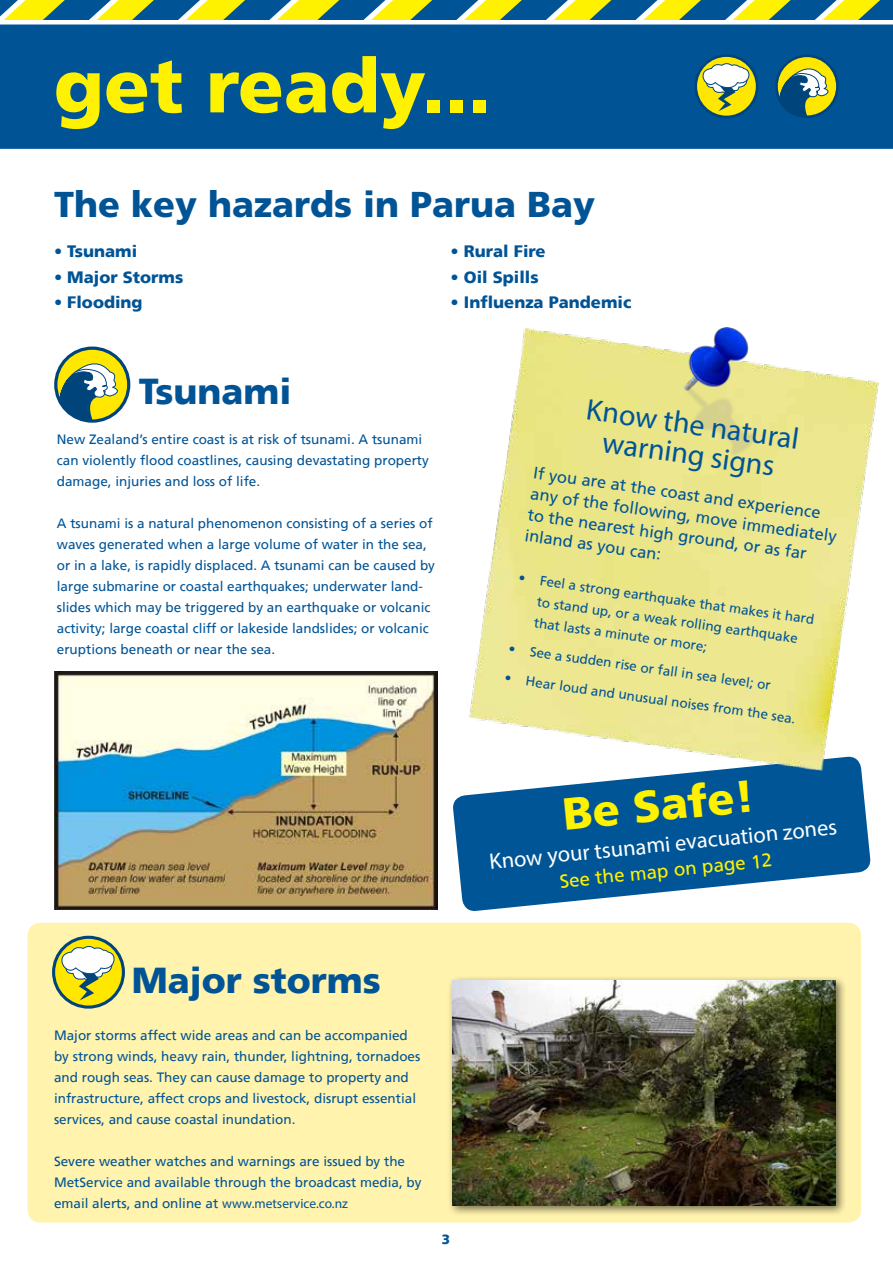
<style>
.page{position:relative;width:893px;height:1263px;background:#fff}
.page>*{position:absolute;margin:0;border:0;box-sizing:border-box;transform-origin:0 0}
.t1{font:900 75px "Frutiger";color:#fff200}
.t2{font:900 44.7px "Frutiger";color:#fff200}
.t3{font:900 36px "Frutiger Maori";color:#005496}
.t4{font:900 36px "Frutiger";color:#005496}
.t5{font:30px/30px "Myriad Pro";color:#005496;text-align:center}
.t6{font:22.5px "Myriad Pro";color:#fff}
.t7{font:18.9px "Frutiger";color:#fff200}
.t8{font:16.5px/21px "Frutiger";color:#005496}
.t9{font:900 16.5px "Frutiger";color:#005496}
.t10{font:13.5px/21px "Frutiger";color:#005496}
.t11{font:900 13.5px "Frutiger";color:#005496}
.s1{font-family:"Myriad Pro"}
</style>
<div class="page">
<svg style="left:0;top:0;width:893px;height:20px;background:#7fa360"></svg>
<div style="left:0;top:24px;width:893px;height:125px;background:#005496"></div>
<svg style="left:453px;top:772px;width:418px;height:139px;fill:#005596"></svg>
<svg style="left:56px;top:348px;width:73px;height:73px"></svg>
<svg style="left:59px;top:361px;width:60px;height:60px"></svg>
<div style="left:54px;top:346px;width:76px;height:77px;border:3px solid #00447c;border-radius:50%"></div>
<img style="left:469px;top:328px;width:410px;height:444px">
<img style="left:680px;top:327px;width:85px;height:128px">
<img style="left:54px;top:672px;width:383px;height:238px">
<svg style="left:696px;top:56px;width:61px;height:61px"></svg>
<div style="left:694px;top:54px;width:64px;height:64px;border:3px solid #00447c;border-radius:50%"></div>
<svg style="left:695px;top:63px;width:58px;height:48px"></svg>
<svg style="left:776px;top:56px;width:61px;height:61px"></svg>
<svg style="left:779px;top:67px;width:51px;height:50px;background:#7f9a6b"></svg>
<div style="left:775px;top:54px;width:64px;height:64px;border:3px solid #00447c;border-radius:50%"></div>
<div style="left:28px;top:923px;width:833px;height:299px;background:#fff3ad;border-radius:13px"></div>
<svg style="left:54px;top:937px;width:69px;height:70px"></svg>
<div style="left:52px;top:936px;width:73px;height:73px;border:3px solid #00447c;border-radius:50%"></div>
<svg style="left:53px;top:946px;width:66px;height:54px;background:#d0d16f"></svg>
<div style="left:447px;top:975px;width:400px;height:242px;background:#000;opacity:.55"></div>
<img style="left:452px;top:980px;width:384px;height:225px">
<h1 class="t1" style="left:54px;top:41px;width:438px">get ready...</h1>
<h3 class="t3" style="left:54px;top:183px;width:543px">The key hazards in Parua Bay</h3>
<p class="t9" style="left:54px;top:242px;width:85px">• Tsunami</p>
<p class="t9" style="left:54px;top:267px;width:131px">• Major Storms</p>
<p class="t9" style="left:54px;top:293px;width:90px">• Flooding</p>
<p class="t9" style="left:451px;top:242px;width:97px">• Rural Fire</p>
<p class="t9" style="left:451px;top:267px;width:90px">• Oil Spills</p>
<p class="t9" style="left:451px;top:293px;width:182px">• Influenza Pandemic</p>
<h3 class="t4" style="left:139px;top:370px;width:154px">Tsunami</h3>
<p class="t10" style="left:57px;top:429px;width:374px">New Zealand’s entire coast is at risk of tsunami. A tsunami can violently flood coastlines, causing devastating property damage, injuries and loss of life.</p>
<p class="t10" style="left:57px;top:513px;width:380px">A tsunami is a natural phenomenon consisting of a series of waves generated when a large volume of water in the sea, or in a lake, is rapidly displaced. A tsunami can be caused by large submarine or coastal earthquakes; underwater land&shy;slides which may be triggered by an earthquake or volcanic activity; large coastal cliff or lakeside landslides; or volcanic eruptions beneath or near the sea.</p>
<h3 class="t4" style="left:132px;top:959px;width:251px">Major storms</h3>
<p class="t10" style="left:54px;top:1024px;width:368px">Major storms affect wide areas and can be accompanied by strong winds, heavy rain, thunder, lightning, tornadoes and rough seas. They can cause damage to property and infrastructure, affect crops and livestock, disrupt essential services, and cause coastal inundation.</p>
<p class="t10" style="left:54px;top:1150px;width:369px">Severe weather watches and warnings are issued by the<br>MetService and available through the broadcast media, by email alerts, and online at <span class="s1">www.metservice.co.nz</span></p>
<p class="t11" style="left:442px;top:1231px;width:10px">3</p>
<h3 class="t5" style="left:589px;top:394px;width:216px;rotate:8deg">Know the natural warning signs</h3>
<p class="t8" style="left:535px;top:462px;width:310px;rotate:8deg">If you are at the coast and experience any of the following, move immediately to the nearest high ground, or as far inland as you can:</p>
<p class="t10" style="left:541px;top:570px;width:278px;text-indent:-21px;rotate:8deg">• Feel a strong earthquake that makes it hard to stand up, or a weak rolling earthquake that lasts a minute or more;</p>
<p class="t10" style="left:510px;top:638px;width:266px;rotate:8deg">• See a sudden rise or fall in sea level; or</p>
<p class="t10" style="left:506px;top:667px;width:295px;rotate:8deg">• Hear loud and unusual noises from the sea.</p>
<h2 class="t2" style="left:560px;top:788px;width:194px;rotate:-6deg">Be Safe!</h2>
<h3 class="t6" style="left:488px;top:849px;width:351px;rotate:-6deg">Know your tsunami evacuation zones</h3>
<h3 class="t7" style="left:559px;top:871px;width:215px;rotate:-6deg">See the map on page 12</h3>
</div>
